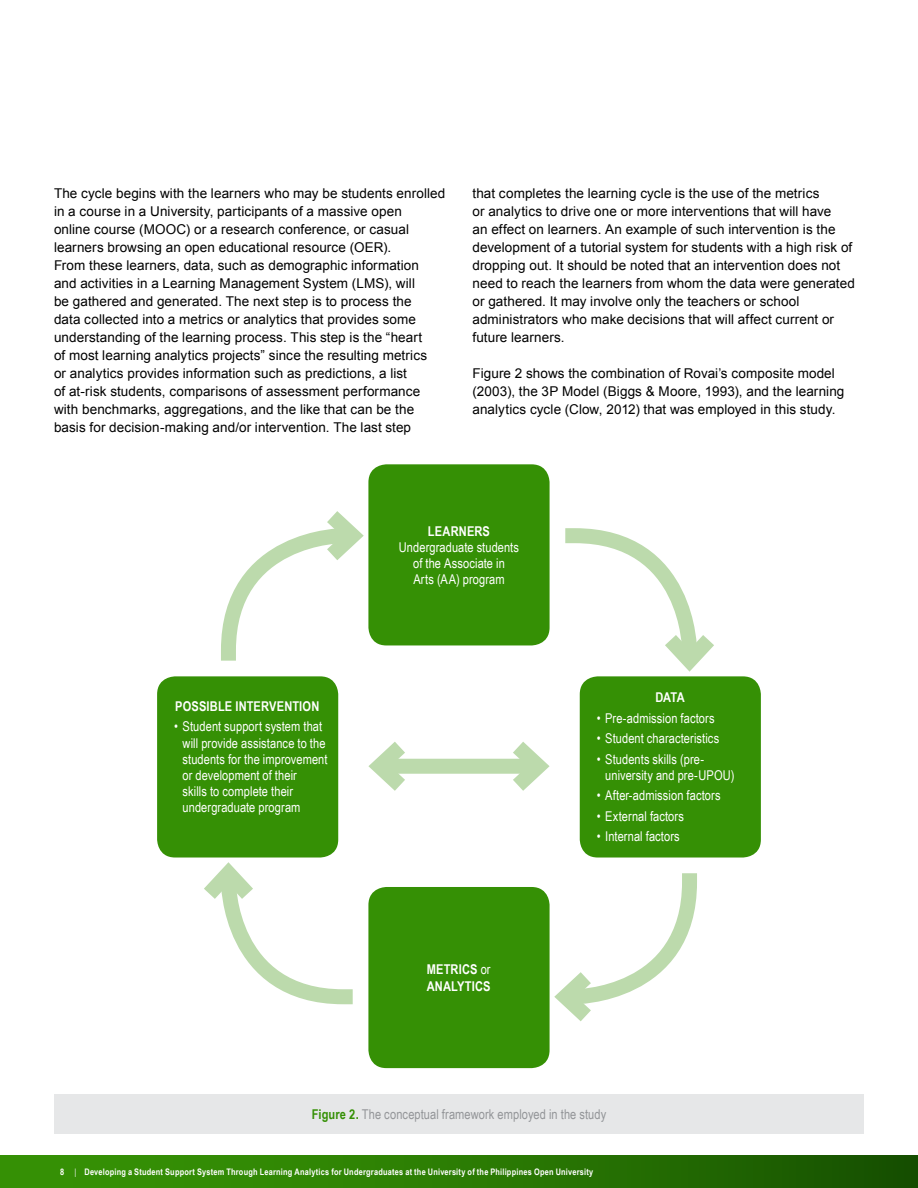
<style>
.page{position:relative;width:918px;height:1188px;background:#fff}
.page>*{position:absolute;margin:0;border:0;box-sizing:border-box;transform-origin:0 0}
.t1{font:13.5px/18px "Arial";letter-spacing:.005em;color:#000}
.t2{font:13.5px/16.2px "Arial Narrow";letter-spacing:.005em;color:#fff}
.t3{font:700 13.5px/16.2px "Arial Narrow";letter-spacing:.01em;color:#fff}
.t4{font:13.5px "Arial Narrow";letter-spacing:.005em;color:#939598}
.t5{font:700 9px "Arial Narrow";letter-spacing:.025em;color:#fff}
.s1{font-weight:400}
.s2{font-weight:700;color:#359005}
.s3{font-weight:400;color:#eaf0ef}
</style>
<div class="page">
<div style="left:0;top:1156px;width:918px;height:32px;background:linear-gradient(to right,#3a9a06,#195501)"></div>
<hr style="left:917px;top:1156px;width:1px;height:32px;background:#144d00">
<div style="left:54px;top:1094px;width:810px;height:40px;background:#e6e7e8"></div>
<div style="left:368px;top:464px;width:182px;height:181px;background:#359005;border-radius:18px"></div>
<div style="left:368px;top:887px;width:182px;height:181px;background:#359005;border-radius:18px"></div>
<div style="left:580px;top:676px;width:181px;height:182px;background:#359005;border-radius:18px"></div>
<div style="left:157px;top:676px;width:181px;height:182px;background:#359005;border-radius:18px"></div>
<div style="left:379px;top:759px;width:160px;height:15px;background:#bcdaac"></div>
<svg style="left:368px;top:742px;width:53px;height:49px"></svg>
<svg style="left:497px;top:742px;width:53px;height:49px"></svg>
<svg style="left:221px;top:495px;width:154px;height:166px"></svg>
<svg style="left:565px;top:528px;width:165px;height:155px"></svg>
<svg style="left:188px;top:851px;width:165px;height:154px"></svg>
<svg style="left:543px;top:873px;width:154px;height:164px"></svg>
<p class="t1" style="left:54px;top:184px;width:393px">The cycle begins with the learners who may be students enrolled in a course in a University, participants of a massive open<br>online course (MOOC) or a research conference, or casual learners browsing an open educational resource (OER).<br>From these learners, data, such as demographic information<br>and activities in a Learning Management System (LMS), will<br>be gathered and generated. The next step is to process the<br>data collected into a metrics or analytics that provides some understanding of the learning process. This step is the “heart<br>of most learning analytics projects” since the resulting metrics<br>or analytics provides information such as predictions, a list<br>of at-risk students, comparisons of assessment performance with benchmarks, aggregations, and the like that can be the basis for decision-making and/or intervention. The last step</p>
<p class="t1" style="left:472px;top:184px;width:384px">that completes the learning cycle is the use of the metrics<br>or analytics to drive one or more interventions that will have<br>an effect on learners. An example of such intervention is the development of a tutorial system for students with a high risk of dropping out. It should be noted that an intervention does not need to reach the learners from whom the data were generated or gathered. It may involve only the teachers or school administrators who make decisions that will affect current or future learners.</p>
<p class="t1" style="left:472px;top:364px;width:373px">Figure 2 shows the combination of Rovai’s composite model (2003), the 3P Model (Biggs &amp; Moore, 1993), and the learning analytics cycle (Clow, 2012) that was employed in this study.</p>
<p class="t3" style="left:175px;top:697px;width:146px">POSSIBLE INTERVENTION</p>
<p class="t2" style="left:183px;top:718px;width:146px;text-indent:-9px">• Student support system that will provide assistance to the students for the improvement or development of their<br>skills to complete their undergraduate program</p>
<p class="t3" style="left:428px;top:522px;width:64px">LEARNERS</p>
<p class="t2" style="left:399px;top:538px;width:122px;text-align:center">Undergraduate students of the Associate in<br>Arts (AA) program</p>
<p class="t3" style="left:427px;top:961px;width:65px">METRICS <span class="s1">or<br></span>ANALYTICS</p>
<p class="t3" style="left:655px;top:689px;width:31px">DATA</p>
<p class="t2" style="left:597px;top:710px;width:119px">• Pre-admission factors</p>
<p class="t2" style="left:597px;top:730px;width:124px">• Student characteristics</p>
<p class="t2" style="left:605px;top:750px;width:131px;text-indent:-9px">• Students skills (pre&shy;university and pre-UPOU)</p>
<p class="t2" style="left:597px;top:787px;width:125px">• After-admission factors</p>
<p class="t2" style="left:597px;top:808px;width:89px">• External factors</p>
<p class="t2" style="left:597px;top:828px;width:85px">• Internal factors</p>
<p class="t4" style="left:312px;top:1104px;width:296px"><span class="s2">Figure 2.</span> The conceptual framework employed in the study</p>
<p class="t5" style="left:60px;top:1165px;width:535px">8 <span class="s3">|</span> Developing a Student Support System Through Learning Analytics for Undergraduates at the University of the Philippines Open University</p>
</div>
